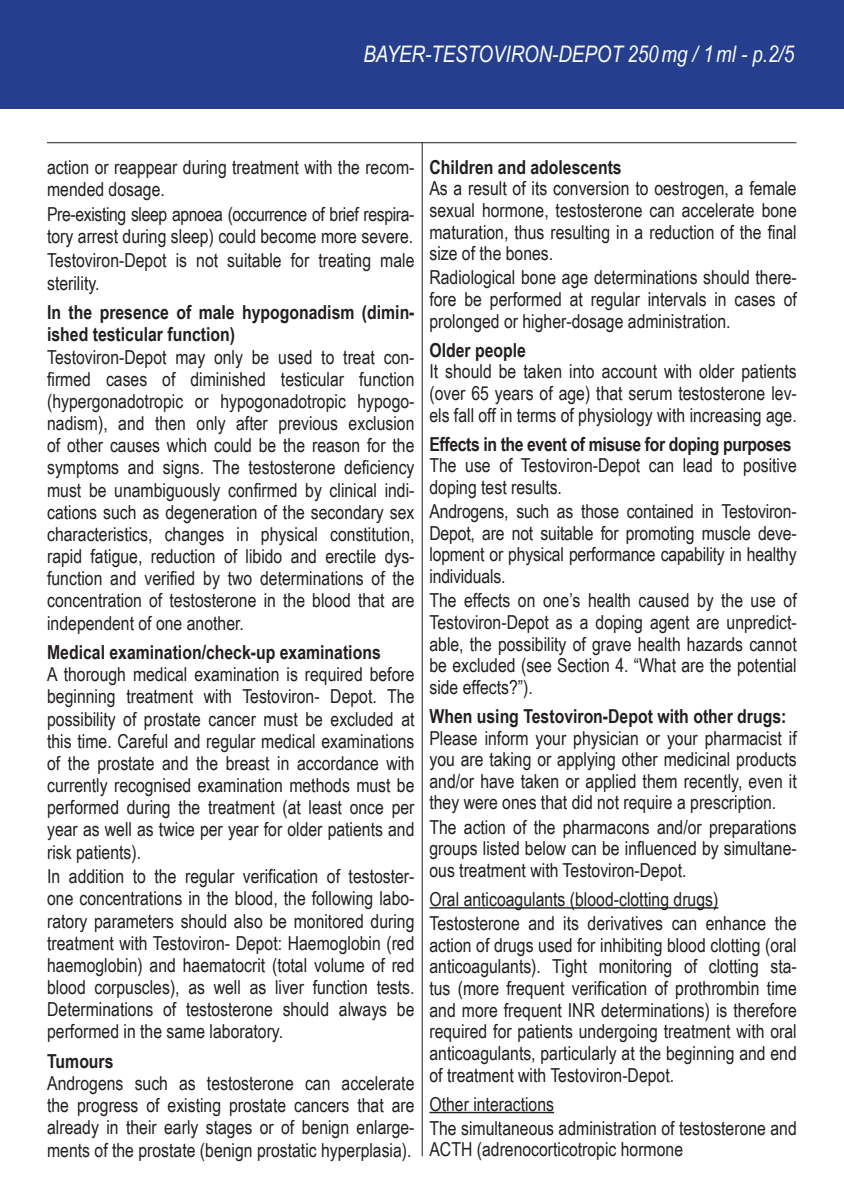
<style>
.page{position:relative;width:844px;height:1191px;background:#fff}
.page>*{position:absolute;margin:0;border:0;box-sizing:border-box;transform-origin:0 0}
.t1{font:italic 22.75px "Arial Narrow";color:#fff}
.t2{font:19.25px/22.2px "Arial Narrow";color:#231f20;text-align:justify}
.t3{font:700 19.25px/22.2px "Arial Narrow";color:#231f20}
.t4{font:19.25px/22.2px "Arial Narrow";letter-spacing:-.02em;color:#231f20}
.t5{font:700 19.25px "Arial Narrow";letter-spacing:-.02em;color:#231f20}
</style>
<div class="page">
<div style="left:0;top:0;width:843px;height:109px;background:#253f8e"></div>
<hr style="left:47px;top:142px;width:749px;height:1px;background:#231f20">
<hr style="left:422px;top:142px;width:1px;height:1014px;background:#231f20">
<hr style="left:429px;top:907px;width:289px;height:1px;background:#231f20">
<hr style="left:429px;top:1111px;width:125px;height:2px;background:#231f20">
<p class="t1" style="left:363px;top:39px;width:432px">BAYER-TESTOVIRON-DEPOT 250mg / 1ml - p.2/5</p>
<p class="t2" style="left:47px;top:155px;width:369px">action or reappear during treatment with the recom&shy;mended dosage.</p>
<p class="t4" style="left:47px;top:202px;width:369px">Pre-existing sleep apnoea (occurrence of brief respira&shy;tory arrest during sleep) could become more severe.</p>
<p class="t2" style="left:47px;top:249px;width:369px">Testoviron-Depot is not suitable for treating male sterility.</p>
<p class="t3" style="left:47px;top:300px;width:369px">In the presence of male hypogonadism (dimin&shy;ished testicular function)</p>
<p class="t2" style="left:47px;top:345px;width:369px">Testoviron-Depot may only be used to treat con&shy;firmed cases of diminished testicular function (hypergonadotropic or hypogonadotropic hypogo&shy;nadism), and then only after previous exclusion of other causes which could be the reason for the symptoms and signs. The testosterone deficiency must be unambiguously confirmed by clinical indi&shy;cations such as degeneration of the secondary sex characteristics, changes in physical constitution, rapid fatigue, reduction of libido and erectile dys&shy;function and verified by two determinations of the concentration of testosterone in the blood that are independent of one another.</p>
<p class="t3" style="left:47px;top:640px;width:335px">Medical examination/check-up examinations</p>
<p class="t2" style="left:47px;top:662px;width:369px">A thorough medical examination is required before beginning treatment with Testoviron- Depot. The possibility of prostate cancer must be excluded at this time. Careful and regular medical examinations of the prostate and the breast in accordance with currently recognised examination methods must be performed during the treatment (at least once per year as well as twice per year for older patients and risk patients).</p>
<p class="t2" style="left:47px;top:864px;width:369px">In addition to the regular verification of testoster&shy;one concentrations in the blood, the following labo&shy;ratory parameters should also be monitored during treatment with Testoviron- Depot: Haemoglobin (red haemoglobin) and haematocrit (total volume of red blood corpuscles), as well as liver function tests.<br>Determinations of testosterone should always be performed in the same laboratory.</p>
<p class="t3" style="left:47px;top:1049px;width:68px">Tumours</p>
<p class="t2" style="left:47px;top:1071px;width:369px">Androgens such as testosterone can accelerate the progress of existing prostate cancers that are already in their early stages or of benign enlarge&shy;ments of the prostate (benign prostatic hyperplasia).</p>
<p class="t3" style="left:429px;top:155px;width:194px">Children and adolescents</p>
<p class="t2" style="left:429px;top:177px;width:369px;line-height:21.7px">As a result of its conversion to oestrogen, a female sexual hormone, testosterone can accelerate bone maturation, thus resulting in a reduction of the final size of the bones.</p>
<p class="t2" style="left:429px;top:266px;width:369px;line-height:21.7px">Radiological bone age determinations should there&shy;fore be performed at regular intervals in cases of prolonged or higher-dosage administration.</p>
<p class="t3" style="left:429px;top:338px;width:98px">Older people</p>
<p class="t2" style="left:429px;top:360px;width:369px;line-height:21.7px">It should be taken into account with older patients (over 65 years of age) that serum testosterone lev&shy;els fall off in terms of physiology with increasing age.</p>
<p class="t5" style="left:429px;top:429px;width:363px">Effects in the event of misuse for doping purposes</p>
<p class="t2" style="left:429px;top:454px;width:369px;line-height:21.7px">The use of Testoviron-Depot can lead to positive doping test results.</p>
<p class="t2" style="left:429px;top:500px;width:369px;line-height:21.7px">Androgens, such as those contained in Testoviron-Depot, are not suitable for promoting muscle deve&shy;lopment or physical performance capability in healthy individuals.</p>
<p class="t2" style="left:429px;top:589px;width:369px;line-height:21.7px">The effects on one’s health caused by the use of Testoviron-Depot as a doping agent are unpredict&shy;able, the possibility of grave health hazards cannot be excluded (see Section 4. “What are the potential side effects?”).</p>
<p class="t3" style="left:429px;top:704px;width:358px">When using Testoviron-Depot with other drugs:</p>
<p class="t2" style="left:429px;top:726px;width:369px;line-height:21.7px">Please inform your physician or your pharmacist if you are taking or applying other medicinal products and/or have taken or applied them recently, even it they were ones that did not require a prescription.</p>
<p class="t2" style="left:429px;top:815px;width:369px;line-height:21.7px">The action of the pharmacons and/or preparations groups listed below can be influenced by simultane&shy;ous treatment with Testoviron-Depot.</p>
<p class="t2" style="left:429px;top:886px;width:369px;line-height:24.2px">Oral anticoagulants (blood-clotting drugs)<br>Testosterone and its derivatives can enhance the</p>
<p class="t2" style="left:429px;top:933px;width:369px;line-height:21.7px">action of drugs used for inhibiting blood clotting (oral anticoagulants). Tight monitoring of clotting sta&shy;tus (more frequent verification of prothrombin time and more frequent INR determinations) is therefore required for patients undergoing treatment with oral anticoagulants, particularly at the beginning and end of treatment with Testoviron-Depot.</p>
<p class="t2" style="left:429px;top:1091px;width:369px;line-height:24.2px">Other interactions<br>The simultaneous administration of testosterone and</p>
<p class="t2" style="left:429px;top:1137px;width:255px">ACTH (adrenocorticotropic hormone</p>
</div>
